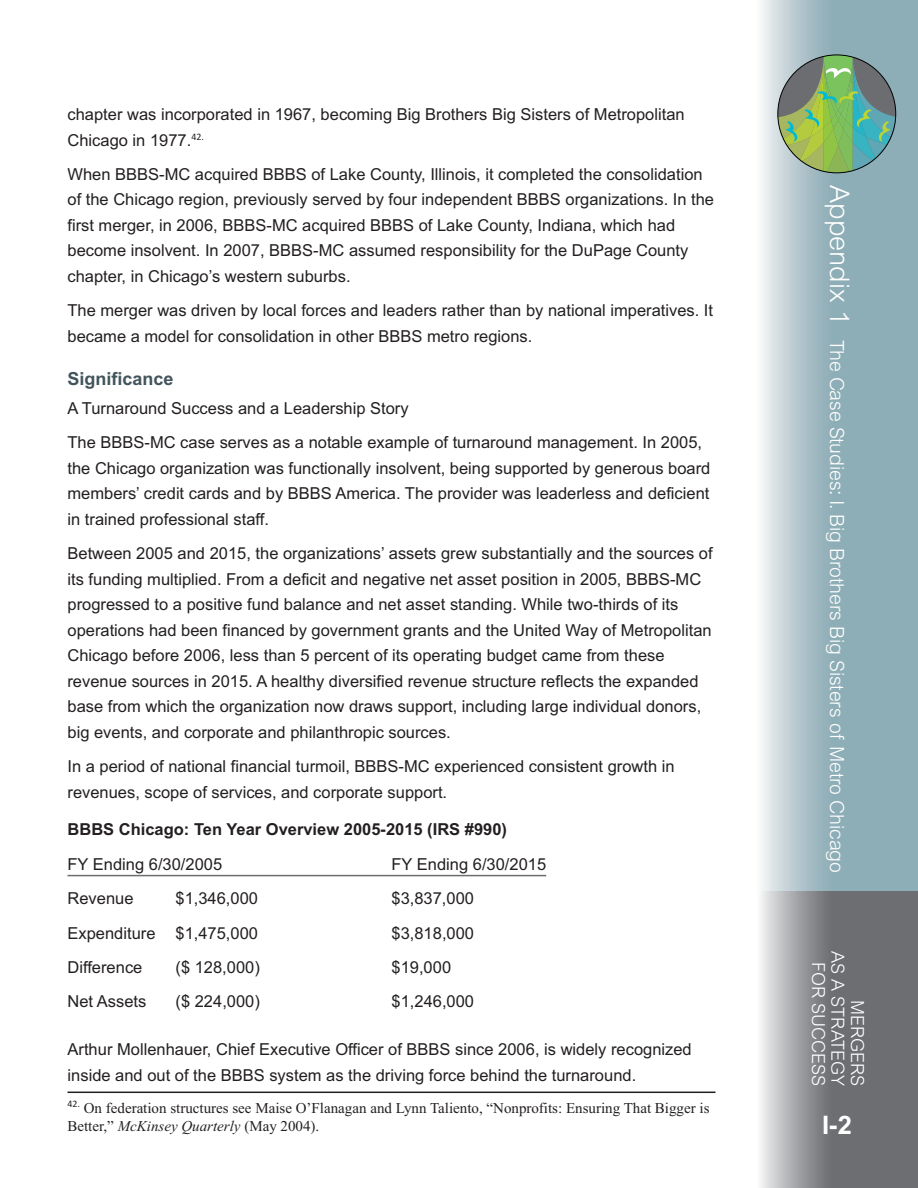
<style>
.page{position:relative;width:918px;height:1188px;background:#fff}
.page>*{position:absolute;margin:0;border:0;box-sizing:border-box;transform-origin:0 0}
.t1{font:700 25.5px "Arial";color:#fff}
.t2{font:300 19.5px "Arial";letter-spacing:-.01em;color:#fff}
.t3{font:300 18px/19.5px "Arial";color:#fff;text-align:right}
.t4{font:700 18px "Arial";color:#43545c}
.t5{font:16.5px/25.5px "Arial";color:#231f20}
.t6{font:700 16.5px "Arial";color:#231f20}
.t7{font:15px/17.9px "Times New Roman";color:#231f20}
.s1{font-style:italic}
.s2{font-size:27px}
</style>
<div class="page">
<hr style="left:68px;top:875px;width:478px;height:1px;background:#6c6d70">
<hr style="left:68px;top:1092px;width:648px;height:1px;background:#231f20">
<svg style="left:762px;top:0;width:156px;height:891px;background:#a2bbc3"></svg>
<svg style="left:760px;top:891px;width:158px;height:297px;background:#88898c"></svg>
<svg style="left:778px;top:55px;width:118px;height:118px;background:#7fa780"></svg>
<p class="t5" style="left:67px;top:102px;width:619px">chapter was incorporated in 1967, becoming big brothers big sisters of metropolitan chicago in 1977.<sup>42.</sup></p>
<p class="t5" style="left:68px;top:162px;width:648px">When bbbs-mc acquired bbbs of Lake county, illinois, it completed the consolidation of the chicago region, previously served by four independent bbbs organizations. in the first merger, in 2006, bbbs-mc acquired bbbs of Lake county, indiana, which had become insolvent. in 2007, bbbs-mc assumed responsibility for the duPage county chapter, in chicago’s western suburbs.</p>
<p class="t5" style="left:68px;top:298px;width:647px">the merger was driven by local forces and leaders rather than by national imperatives. it became a model for consolidation in other bbbs metro regions.</p>
<p class="t4" style="left:68px;top:369px;width:108px">Significance</p>
<p class="t5" style="left:68px;top:391px;width:636px;line-height:34.5px">a turnaround success and a Leadership story<br>the bbbs-mc case serves as a notable example of turnaround management. in 2005,</p>
<p class="t5" style="left:68px;top:455px;width:644px;text-align:justify">the chicago organization was functionally insolvent, being supported by generous board members’ credit cards and by bbbs america. the provider was leaderless and deficient in trained professional staff.</p>
<p class="t5" style="left:68px;top:541px;width:647px">between 2005 and 2015, the organizations’ assets grew substantially and the sources of its funding multiplied. From a deficit and negative net asset position in 2005, bbbs-mc progressed to a positive fund balance and net asset standing. While two-thirds of its operations had been financed by government grants and the United Way of metropolitan chicago before 2006, less than 5 percent of its operating budget came from these revenue sources in 2015. a healthy diversified revenue structure reflects the expanded base from which the organization now draws support, including large individual donors, big events, and corporate and philanthropic sources.</p>
<p class="t5" style="left:68px;top:754px;width:609px">in a period of national financial turmoil, bbbs-mc experienced consistent growth in revenues, scope of services, and corporate support.</p>
<p class="t6" style="left:68px;top:820px;width:441px">BBBS Chicago: Ten Year Overview 2005-2015 (IRS #990)</p>
<p class="t5" style="left:68px;top:851px;width:156px">Fy ending 6/30/2005</p>
<p class="t5" style="left:392px;top:851px;width:156px">Fy ending 6/30/2015</p>
<p class="t5" style="left:68px;top:886px;width:68px">Revenue</p>
<p class="t5" style="left:176px;top:886px;width:84px">$1,346,000</p>
<p class="t5" style="left:392px;top:886px;width:84px">$3,837,000</p>
<p class="t5" style="left:68px;top:920px;width:192px">expenditure $1,475,000</p>
<p class="t5" style="left:392px;top:920px;width:84px">$3,818,000</p>
<p class="t5" style="left:68px;top:955px;width:76px">difference</p>
<p class="t5" style="left:176px;top:955px;width:86px">($ 128,000)</p>
<p class="t5" style="left:392px;top:955px;width:61px">$19,000</p>
<p class="t5" style="left:68px;top:989px;width:80px">net assets</p>
<p class="t5" style="left:176px;top:989px;width:86px">($ 224,000)</p>
<p class="t5" style="left:392px;top:989px;width:84px">$1,246,000</p>
<p class="t5" style="left:68px;top:1037px;width:626px">arthur mollenhauer, chief executive officer of bbbs since 2006, is widely recognized inside and out of the bbbs system as the driving force behind the turnaround.</p>
<p class="t7" style="left:67px;top:1099px;width:644px"><sup>42.</sup> On federation structures see Maise O’Flanagan and Lynn Taliento, “Nonprofits: Ensuring That Bigger is<br>Better,” <span class="s1">McKinsey Quarterly</span> (May 2004).</p>
<p class="t2" style="left:844px;top:185px;width:689px;rotate:90deg"><span class="s2">Appendix 1</span> The Case Studies: I. Big Brothers Big Sisters of Metro Chicago</p>
<p class="t3" style="left:865px;top:951px;width:136px;rotate:90deg">MERGERS<br>AS A STRATEGY<br>FOR SUCCESS</p>
<h1 class="t1" style="left:822px;top:1110px;width:31px">I-2</h1>
</div>
